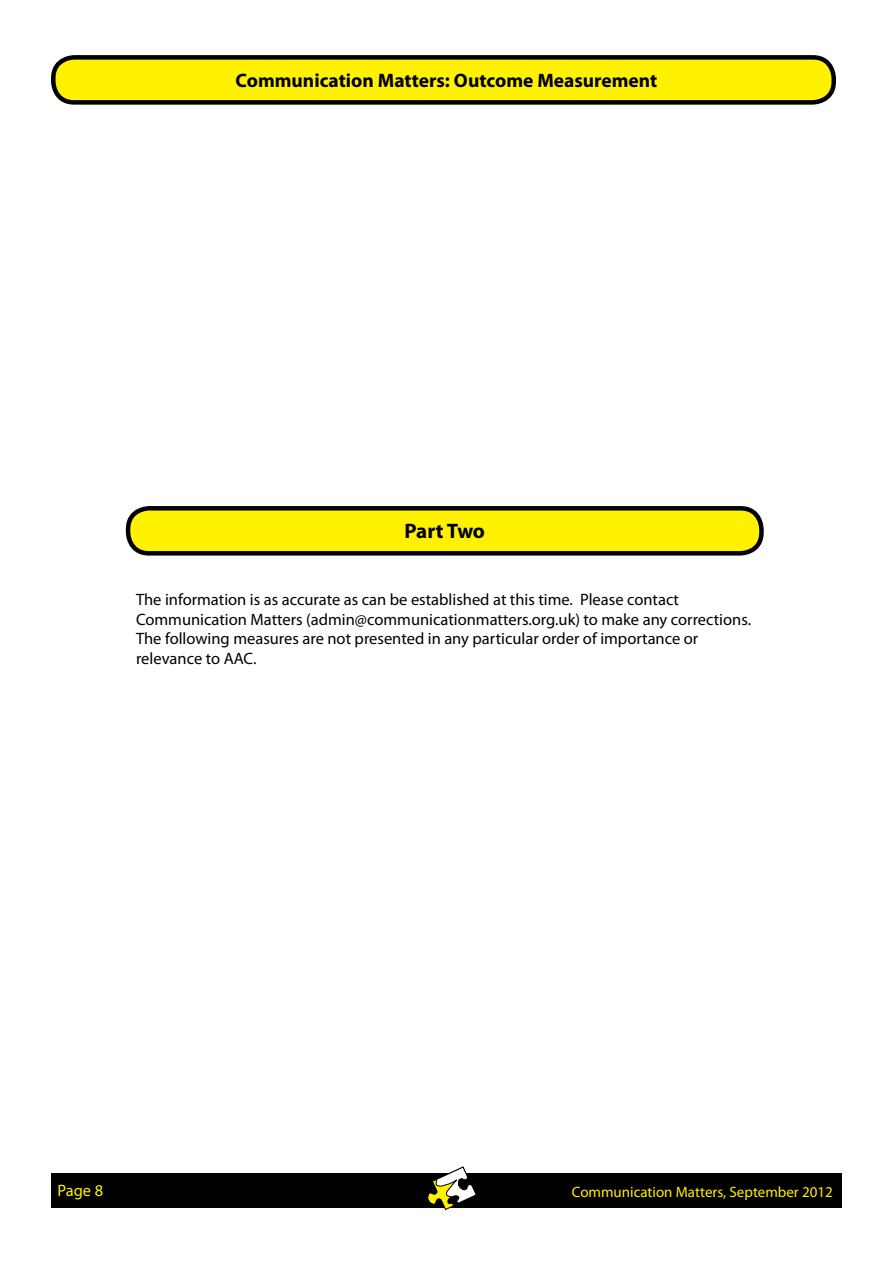
<style>
.page{position:relative;width:893px;height:1263px;background:#fff}
.page>*{position:absolute;margin:0;border:0;box-sizing:border-box;transform-origin:0 0}
.t1{font:700 21px "Myriad Pro";letter-spacing:-.015em;color:#000}
.t2{font:700 19.5px "Myriad Pro";color:#000}
.t3{font:16.5px/19.8px "Myriad Pro";color:#000}
.t4{font:16.5px "Myriad Pro";color:#fff200}
.t5{font:15px "Myriad Pro";color:#fff200}
</style>
<div class="page">
<div style="left:51px;top:1173px;width:791px;height:34px;background:#000"></div>
<svg style="left:426px;top:1166px;width:51px;height:43px"></svg>
<div style="left:53px;top:57px;width:781px;height:45px;background:#fff200;border-radius:21px"></div>
<div style="left:51px;top:55px;width:785px;height:50px;border:4px solid #000;border-radius:21px"></div>
<div style="left:128px;top:508px;width:633px;height:45px;background:#fff200;border-radius:21px"></div>
<div style="left:126px;top:506px;width:638px;height:50px;border:4px solid #000;border-radius:21px"></div>
<p class="t2" style="left:236px;top:67px;width:423px">Communication Matters: Outcome Measurement</p>
<p class="t1" style="left:404px;top:517px;width:82px">Part Two</p>
<p class="t3" style="left:136px;top:589px;width:617px">The information is as accurate as can be established at this time. Please contact Communication Matters (admin@communicationmatters.org.uk) to make any corrections.<br>The following measures are not presented in any particular order of importance or relevance to AAC.</p>
<p class="t4" style="left:57px;top:1180px;width:47px">Page 8</p>
<p class="t5" style="left:572px;top:1182px;width:262px">Communication Matters, September 2012</p>
</div>
